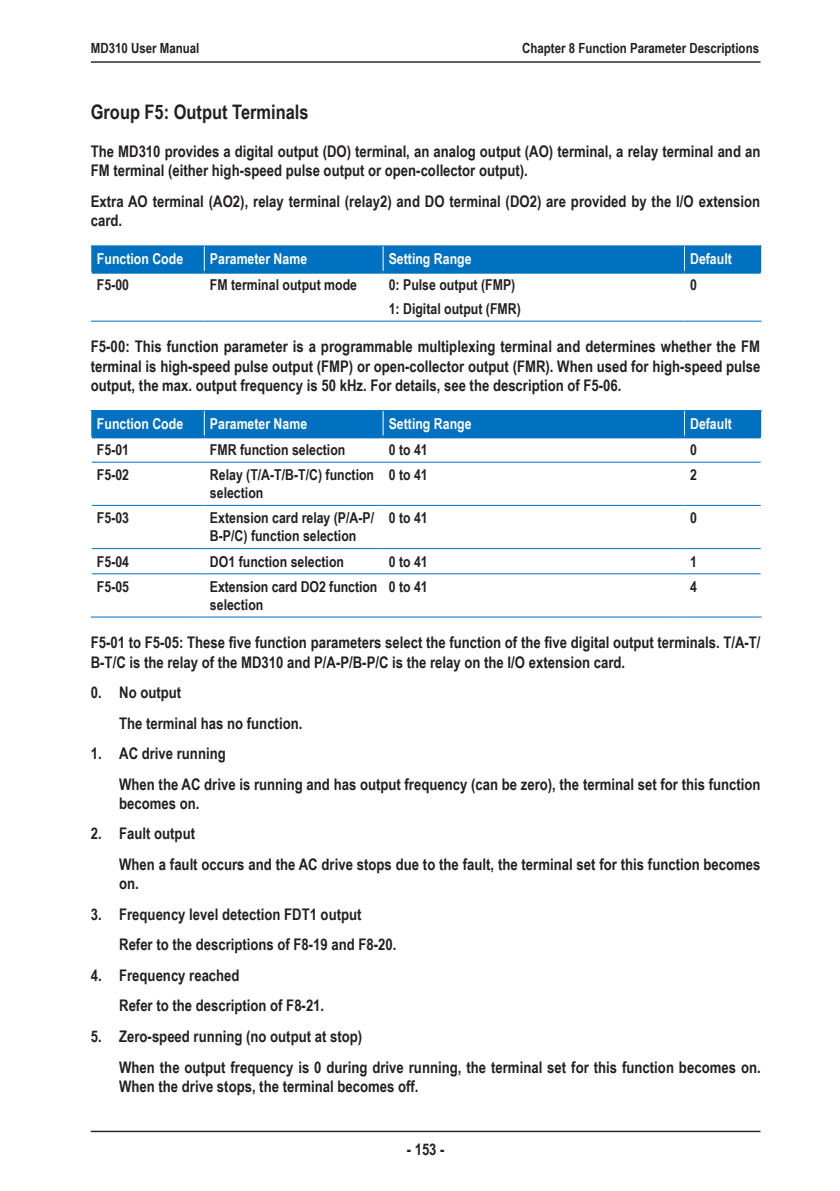
<style>
.page{position:relative;width:840px;height:1191px;background:#fff}
.page>*{position:absolute;margin:0;border:0;box-sizing:border-box;transform-origin:0 0}
.Title_2{font:700 20px "Arial Narrow";color:#231f20}
.正文{font:700 16px/19.2px "Arial Narrow";color:#231f20}
.正文空5mm{font:700 16px/19.2px "Arial Narrow";color:#231f20}
._1{font:700 16px "Arial Narrow";color:#231f20}
.表格文字{font:700 15px/18px "Arial Narrow";color:#231f20}
.表头{font:700 15px "Arial Narrow";color:#fff}
.t1{font:700 14px "Arial Narrow";color:#231f20}
</style>
<div class="page">
<hr style="left:91px;top:61px;width:669px;height:2px;background:#231f20">
<hr style="left:91px;top:1130px;width:669px;height:2px;background:#231f20">
<hr style="left:91px;top:321px;width:113px;height:1px;background:#0070c0">
<hr style="left:204px;top:321px;width:179px;height:1px;background:#0070c0">
<hr style="left:383px;top:321px;width:301px;height:1px;background:#0070c0">
<hr style="left:684px;top:321px;width:77px;height:1px;background:#0070c0">
<hr style="left:92px;top:271px;width:112px;height:3px;background:#0070c0">
<hr style="left:204px;top:271px;width:179px;height:3px;background:#0070c0">
<hr style="left:383px;top:271px;width:301px;height:3px;background:#0070c0">
<hr style="left:684px;top:271px;width:76px;height:3px;background:#0070c0">
<hr style="left:91px;top:245px;width:113px;height:1px;background:#0070c0">
<hr style="left:204px;top:245px;width:179px;height:1px;background:#0070c0">
<hr style="left:383px;top:245px;width:301px;height:1px;background:#0070c0">
<hr style="left:684px;top:245px;width:77px;height:1px;background:#0070c0">
<div style="left:91px;top:246px;width:669px;height:26px;background:#0070c0"></div>
<hr style="left:92px;top:462px;width:112px;height:1px;background:#0070c0">
<hr style="left:204px;top:462px;width:179px;height:1px;background:#0070c0">
<hr style="left:383px;top:462px;width:301px;height:1px;background:#0070c0">
<hr style="left:684px;top:462px;width:76px;height:1px;background:#0070c0">
<hr style="left:92px;top:505px;width:112px;height:1px;background:#0070c0">
<hr style="left:204px;top:505px;width:179px;height:1px;background:#0070c0">
<hr style="left:383px;top:505px;width:301px;height:1px;background:#0070c0">
<hr style="left:684px;top:505px;width:76px;height:1px;background:#0070c0">
<hr style="left:92px;top:548px;width:112px;height:1px;background:#0070c0">
<hr style="left:204px;top:548px;width:179px;height:1px;background:#0070c0">
<hr style="left:383px;top:548px;width:301px;height:1px;background:#0070c0">
<hr style="left:684px;top:548px;width:76px;height:1px;background:#0070c0">
<hr style="left:92px;top:573px;width:112px;height:1px;background:#0070c0">
<hr style="left:204px;top:573px;width:179px;height:1px;background:#0070c0">
<hr style="left:383px;top:573px;width:301px;height:1px;background:#0070c0">
<hr style="left:684px;top:573px;width:76px;height:1px;background:#0070c0">
<hr style="left:91px;top:616px;width:113px;height:1px;background:#0070c0">
<hr style="left:204px;top:616px;width:179px;height:1px;background:#0070c0">
<hr style="left:383px;top:616px;width:301px;height:1px;background:#0070c0">
<hr style="left:684px;top:616px;width:77px;height:1px;background:#0070c0">
<hr style="left:92px;top:435px;width:112px;height:3px;background:#0070c0">
<hr style="left:204px;top:435px;width:179px;height:3px;background:#0070c0">
<hr style="left:383px;top:435px;width:301px;height:3px;background:#0070c0">
<hr style="left:684px;top:435px;width:76px;height:3px;background:#0070c0">
<hr style="left:684px;top:410px;width:77px;height:1px;background:#0070c0">
<div style="left:91px;top:410px;width:669px;height:27px;background:#0070c0"></div>
<p class="t1" style="left:91px;top:38px;width:110px">MD310 User Manual</p>
<p class="t1" style="left:522px;top:38px;width:238px">Chapter 8 Function Parameter Descriptions</p>
<p class="Title_2" style="left:91px;top:97px;width:219px">Group F5: Output Terminals</p>
<p class="正文" style="left:91px;top:141px;width:670px">The MD310 provides a digital output (DO) terminal, an analog output (AO) terminal, a relay terminal and an<br>FM terminal (either high-speed pulse output or open-collector output).</p>
<p class="正文" style="left:91px;top:191px;width:670px">Extra AO terminal (AO2), relay terminal (relay2) and DO terminal (DO2) are provided by the I/O extension card.</p>
<p class="表头" style="left:97px;top:248px;width:88px">Function Code</p>
<p class="表头" style="left:210px;top:248px;width:99px">Parameter Name</p>
<p class="表头" style="left:388px;top:248px;width:84px">Setting Range</p>
<p class="表头" style="left:689px;top:248px;width:43px">Default</p>
<p class="表格文字" style="left:97px;top:275px;width:34px">F5-00</p>
<p class="表格文字" style="left:210px;top:275px;width:148px">FM terminal output mode</p>
<p class="表格文字" style="left:388px;top:275px;width:128px">0: Pulse output (FMP)</p>
<p class="表格文字" style="left:388px;top:299px;width:133px">1: Digital output (FMR)</p>
<p class="表格文字" style="left:689px;top:275px;width:8px">0</p>
<p class="正文" style="left:91px;top:336px;width:671px;text-align:justify">F5-00: This function parameter is a programmable multiplexing terminal and determines whether the FM terminal is high-speed pulse output (FMP) or open-collector output (FMR). When used for high-speed pulse output, the max. output frequency is 50 kHz. For details, see the description of F5-06.</p>
<p class="表头" style="left:97px;top:412px;width:88px">Function Code</p>
<p class="表头" style="left:210px;top:412px;width:99px">Parameter Name</p>
<p class="表头" style="left:388px;top:412px;width:84px">Setting Range</p>
<p class="表头" style="left:689px;top:412px;width:43px">Default</p>
<p class="表格文字" style="left:97px;top:440px;width:34px">F5-01</p>
<p class="表格文字" style="left:210px;top:440px;width:137px">FMR function selection</p>
<p class="表格文字" style="left:388px;top:440px;width:40px">0 to 41</p>
<p class="表格文字" style="left:689px;top:440px;width:8px">0</p>
<p class="表格文字" style="left:97px;top:465px;width:34px">F5-02</p>
<p class="表格文字" style="left:210px;top:465px;width:165px">Relay (T/A-T/B-T/C) function selection</p>
<p class="表格文字" style="left:388px;top:465px;width:40px">0 to 41</p>
<p class="表格文字" style="left:689px;top:465px;width:8px">2</p>
<p class="表格文字" style="left:97px;top:508px;width:34px">F5-03</p>
<p class="表格文字" style="left:210px;top:508px;width:166px">Extension card relay (P/A-P/<br>B-P/C) function selection</p>
<p class="表格文字" style="left:388px;top:508px;width:40px">0 to 41</p>
<p class="表格文字" style="left:689px;top:508px;width:8px">0</p>
<p class="表格文字" style="left:97px;top:551px;width:34px">F5-04</p>
<p class="表格文字" style="left:210px;top:551px;width:135px">DO1 function selection</p>
<p class="表格文字" style="left:388px;top:551px;width:40px">0 to 41</p>
<p class="表格文字" style="left:689px;top:551px;width:8px">1</p>
<p class="表格文字" style="left:97px;top:577px;width:34px">F5-05</p>
<p class="表格文字" style="left:210px;top:577px;width:169px">Extension card DO2 function selection</p>
<p class="表格文字" style="left:388px;top:577px;width:40px">0 to 41</p>
<p class="表格文字" style="left:689px;top:577px;width:8px">4</p>
<p class="正文" style="left:91px;top:632px;width:670px">F5-01 to F5-05: These five function parameters select the function of the five digital output terminals. T/A-T/<br>B-T/C is the relay of the MD310 and P/A-P/B-P/C is the relay on the I/O extension card.</p>
<p class="_1" style="left:91px;top:680px;width:92px">0. No output</p>
<p class="正文空5mm" style="left:119px;top:712px;width:184px">The terminal has no function.</p>
<p class="正文" style="left:91px;top:743px;width:136px">1. AC drive running</p>
<p class="正文空5mm" style="left:119px;top:773px;width:642px">When the AC drive is running and has output frequency (can be zero), the terminal set for this function becomes on.</p>
<p class="正文" style="left:91px;top:823px;width:106px">2. Fault output</p>
<p class="正文空5mm" style="left:119px;top:854px;width:642px">When a fault occurs and the AC drive stops due to the fault, the terminal set for this function becomes on.</p>
<p class="正文" style="left:91px;top:903px;width:272px">3. Frequency level detection FDT1 output</p>
<p class="正文空5mm" style="left:119px;top:934px;width:279px">Refer to the descriptions of F8-19 and F8-20.</p>
<p class="正文" style="left:91px;top:964px;width:150px">4. Frequency reached</p>
<p class="正文空5mm" style="left:119px;top:995px;width:206px">Refer to the description of F8-21.</p>
<p class="正文" style="left:91px;top:1026px;width:273px">5. Zero-speed running (no output at stop)</p>
<p class="正文空5mm" style="left:119px;top:1056px;width:642px">When the output frequency is 0 during drive running, the terminal set for this function becomes on.<br>When the drive stops, the terminal becomes off.</p>
<p class="正文" style="left:406px;top:1138px;width:39px">- 153 -</p>
</div>
